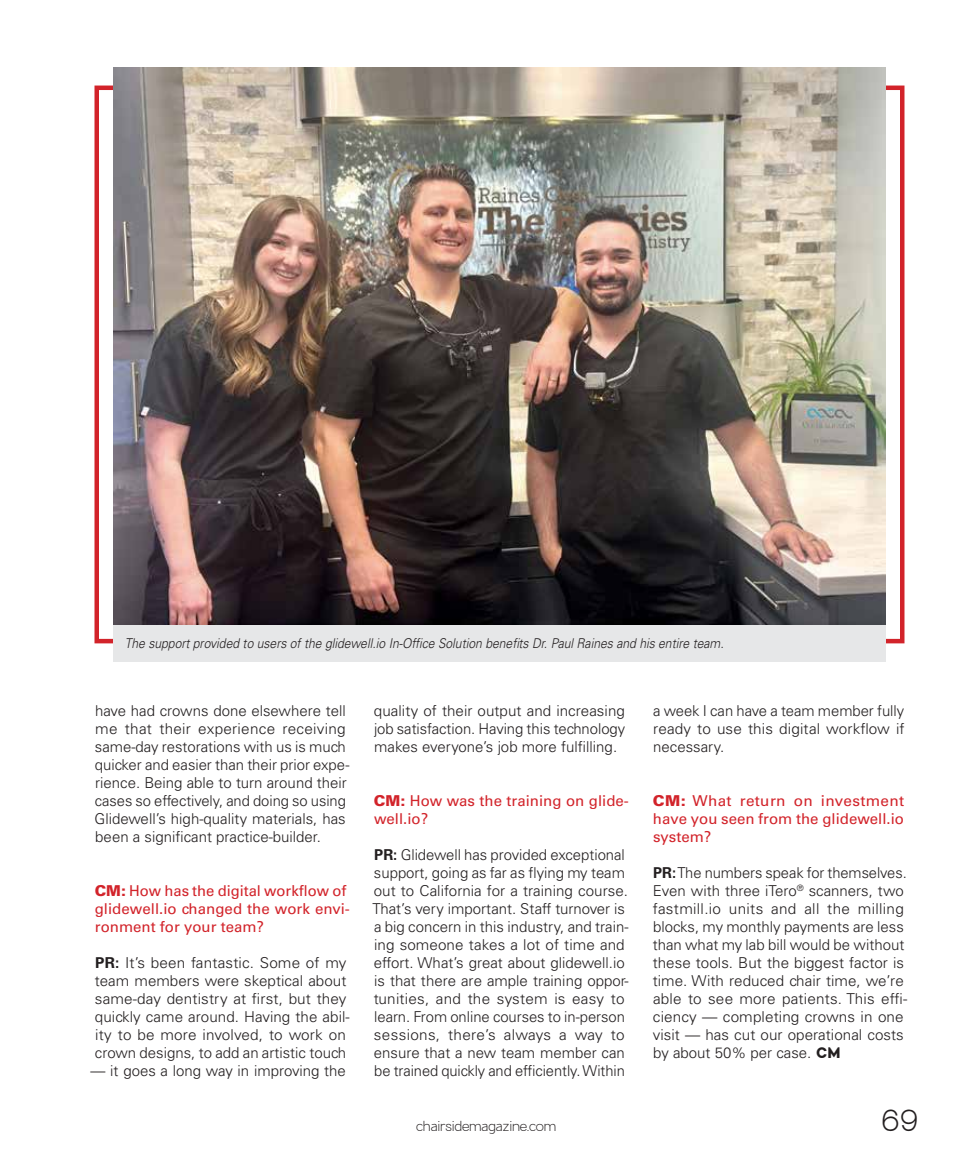
<style>
.page{position:relative;width:972px;height:1175px;background:#fff}
.page>*{position:absolute;margin:0;border:0;box-sizing:border-box;transform-origin:0 0}
.t1{font:300 30px "Charlevoix Pro";color:#231f20}
.t2{font:300 15px/18px "Univers LT Std";color:#231f20}
.t3{font:15px/18px "Univers LT Std";color:#d2232a}
.t4{font:italic 300 13.5px "Univers LT Std";color:#231f20;scale:.9 1}
.t5{font:300 13.5px "Charlevoix Pro";letter-spacing:-.02em;color:#231f20}
.s1{font-weight:900}
.s2{font-weight:700}
.s3{font-family:"Charlevoix Pro";font-weight:700}
</style>
<div class="page">
<div style="left:113px;top:625px;width:773px;height:37px;background:#e6e7e8"></div>
<img style="left:113px;top:68px;width:773px;height:557px">
<p class="t4" style="left:125px;top:635px;width:667px">The support provided to users of the glidewell.io In-Office Solution benefits Dr. Paul Raines and his entire team.</p>
<p class="t2" style="left:95px;top:701px;width:256px">have had crowns done elsewhere tell me that their experience receiving same-day restorations with us is much quicker and easier than their prior expe&shy;rience. Being able to turn around their cases so effectively, and doing so using Glidewell’s high-quality materials, has been a significant practice-builder.</p>
<p class="t3" style="left:95px;top:881px;width:257px"><span class="s1">CM:</span> How has the digital workflow of glidewell.io changed the work envi&shy;ronment for your team?</p>
<p class="t2" style="left:95px;top:953px;width:256px"><span class="s2">PR:</span> It’s been fantastic. Some of my team members were skeptical about same-day dentistry at first, but they quickly came around. Having the abil&shy;ity to be more involved, to work on crown designs, to add an artistic touch</p>
<p class="t2" style="left:91px;top:1061px;width:257px">— it goes a long way in improving the</p>
<p class="t2" style="left:374px;top:701px;width:253px;text-align:justify">quality of their output and increasing job satisfaction. Having this technology makes everyone’s job more fulfilling.</p>
<p class="t3" style="left:374px;top:791px;width:257px"><span class="s1">CM:</span> How was the training on glide&shy;well.io?</p>
<p class="t2" style="left:372px;top:845px;width:258px"><span class="s2">PR:</span> Glidewell has provided exceptional support, going as far as flying my team out to California for a training course.<br>That’s very important. Staff turnover is a big concern in this industry, and train&shy;ing someone takes a lot of time and effort. What’s great about glidewell.io is that there are ample training oppor&shy;tunities, and the system is easy to learn. From online courses to in-person sessions, there’s always a way to ensure that a new team member can be trained quickly and efficiently. Within</p>
<p class="t2" style="left:653px;top:701px;width:253px;text-align:justify">a week I can have a team member fully ready to use this digital workflow if necessary.</p>
<p class="t3" style="left:653px;top:791px;width:253px;text-align:justify"><span class="s1">CM:</span> What return on investment have you seen from the glidewell.io system?</p>
<p class="t2" style="left:653px;top:863px;width:256px"><span class="s2">PR:</span> The numbers speak for themselves.<br>Even with three iTero<sup>®</sup> scanners, two fastmill.io units and all the milling blocks, my monthly payments are less than what my lab bill would be without these tools. But the biggest factor is time. With reduced chair time, we’re able to see more patients. This effi&shy;ciency — completing crowns in one visit — has cut our operational costs by about 50% per case. <span class="s3">CM</span></p>
<p class="t5" style="left:416px;top:1117px;width:142px">chairsidemagazine.com</p>
<h1 class="t1" style="left:880px;top:1101px;width:39px">69</h1>
</div>
